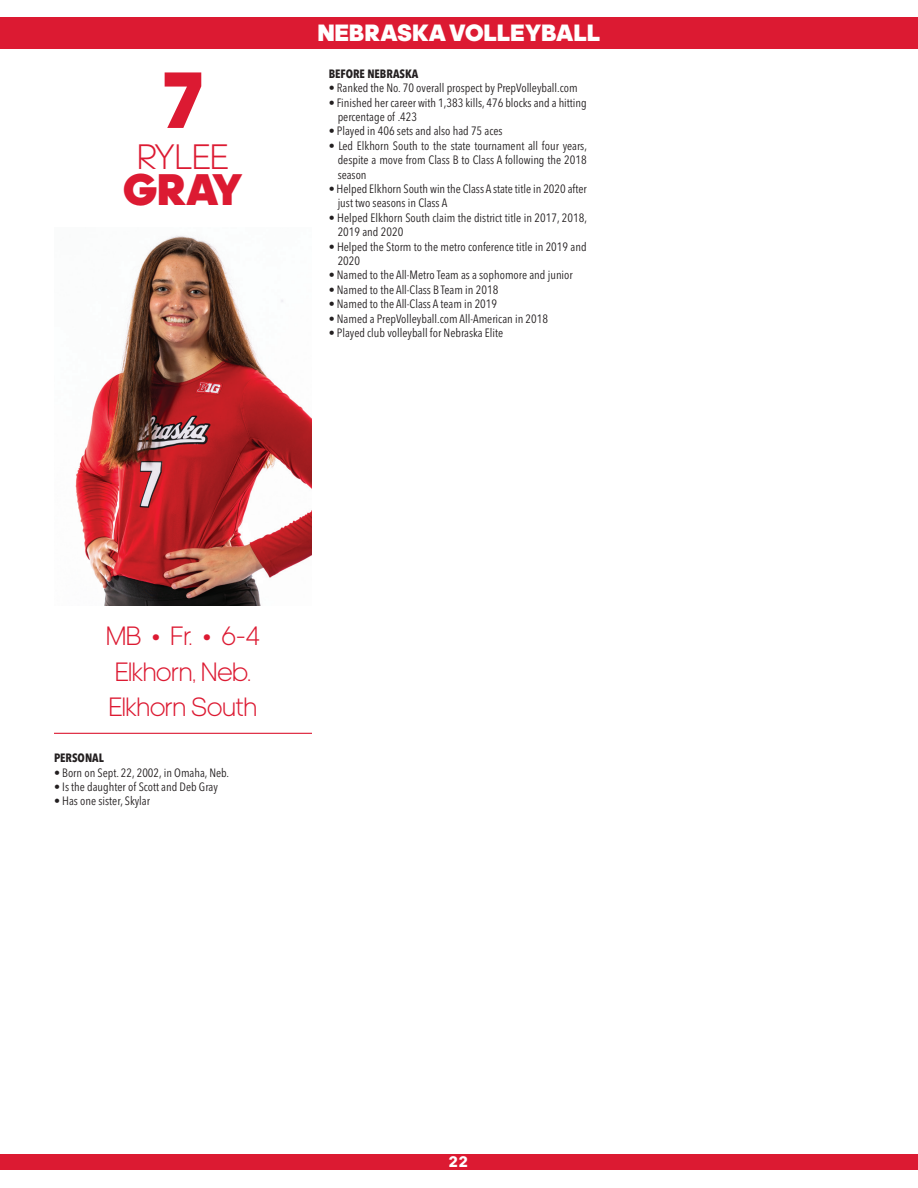
<style>
.page{position:relative;width:918px;height:1188px;background:#fff}
.page>*{position:absolute;margin:0;border:0;box-sizing:border-box;transform-origin:0 0}
.t1{font:900 81px "adineue PRO";color:#dc1a32;scale:.92 1}
.t2{font:900 45px "adineue PRO";color:#dc1a32}
.t3{font:300 36px "adineue PRO";color:#dc1a32}
.t4{font:300 27px/35.5px "adineue PRO";color:#dc1a32}
.t5{font:900 24px "adineue PRO";letter-spacing:.015em;color:#fff}
.t6{font:700 15px "Avenir Next LT Pro";color:#fff}
.t7{font:condensed 12px/14.4px "Avenir Next LT Pro";color:#231f20}
.t8{font:700 condensed 12px "Avenir Next LT Pro";color:#231f20}
</style>
<div class="page">
<div style="left:0;top:1154px;width:918px;height:16px;background:#dc1a32"></div>
<div style="left:0;top:17px;width:918px;height:32px;background:#dc1a32"></div>
<img style="left:75px;top:235px;width:237px;height:370px">
<hr style="left:54px;top:733px;width:258px;height:1px;background:#dc1a32">
<h1 class="t1" style="left:162px;top:51px;width:46px">7</h1>
<h3 class="t3" style="left:138px;top:136px;width:92px">RYLEE</h3>
<h2 class="t2" style="left:123px;top:162px;width:121px">GRAY</h2>
<h3 class="t5" style="left:318px;top:18px;width:284px">NEBRASKA VOLLEYBALL</h3>
<p class="t8" style="left:329px;top:66px;width:91px">BEFORE NEBRASKA</p>
<p class="t7" style="left:329px;top:81px;width:251px">• Ranked the No. 70 overall prospect by PrepVolleyball.com</p>
<p class="t7" style="left:338px;top:95px;width:251px;text-indent:-9px">• Finished her career with 1,383 kills, 476 blocks and a hitting percentage of .423</p>
<p class="t7" style="left:329px;top:124px;width:175px">• Played in 406 sets and also had 75 aces</p>
<p class="t7" style="left:338px;top:138px;width:251px;text-align:justify;text-indent:-9px">• Led Elkhorn South to the state tournament all four years, despite a move from Class B to Class A following the 2018 season</p>
<p class="t7" style="left:338px;top:182px;width:251px;text-indent:-9px">• Helped Elkhorn South win the Class A state title in 2020 after just two seasons in Class A</p>
<p class="t7" style="left:338px;top:210px;width:251px;text-indent:-9px">• Helped Elkhorn South claim the district title in 2017, 2018,<br>2019 and 2020</p>
<p class="t7" style="left:338px;top:239px;width:251px;text-indent:-9px">• Helped the Storm to the metro conference title in 2019 and<br>2020</p>
<p class="t7" style="left:329px;top:268px;width:246px">• Named to the All-Metro Team as a sophomore and junior</p>
<p class="t7" style="left:329px;top:282px;width:171px">• Named to the All-Class B Team in 2018</p>
<p class="t7" style="left:329px;top:297px;width:170px">• Named to the All-Class A team in 2019</p>
<p class="t7" style="left:329px;top:311px;width:221px">• Named a PrepVolleyball.com All-American in 2018</p>
<p class="t7" style="left:329px;top:326px;width:176px">• Played club volleyball for Nebraska Elite</p>
<h3 class="t4" style="left:106px;top:618px;width:155px">MB • Fr. • 6-4<br>Elkhorn, Neb.<br>Elkhorn South</h3>
<p class="t8" style="left:54px;top:751px;width:51px">PERSONAL</p>
<p class="t7" style="left:54px;top:765px;width:177px">• Born on Sept. 22, 2002, in Omaha, Neb.</p>
<p class="t7" style="left:54px;top:779px;width:165px">• Is the daughter of Scott and Deb Gray</p>
<p class="t7" style="left:54px;top:794px;width:98px">• Has one sister, Skylar</p>
<p class="t6" style="left:449px;top:1153px;width:21px">22</p>
</div>
